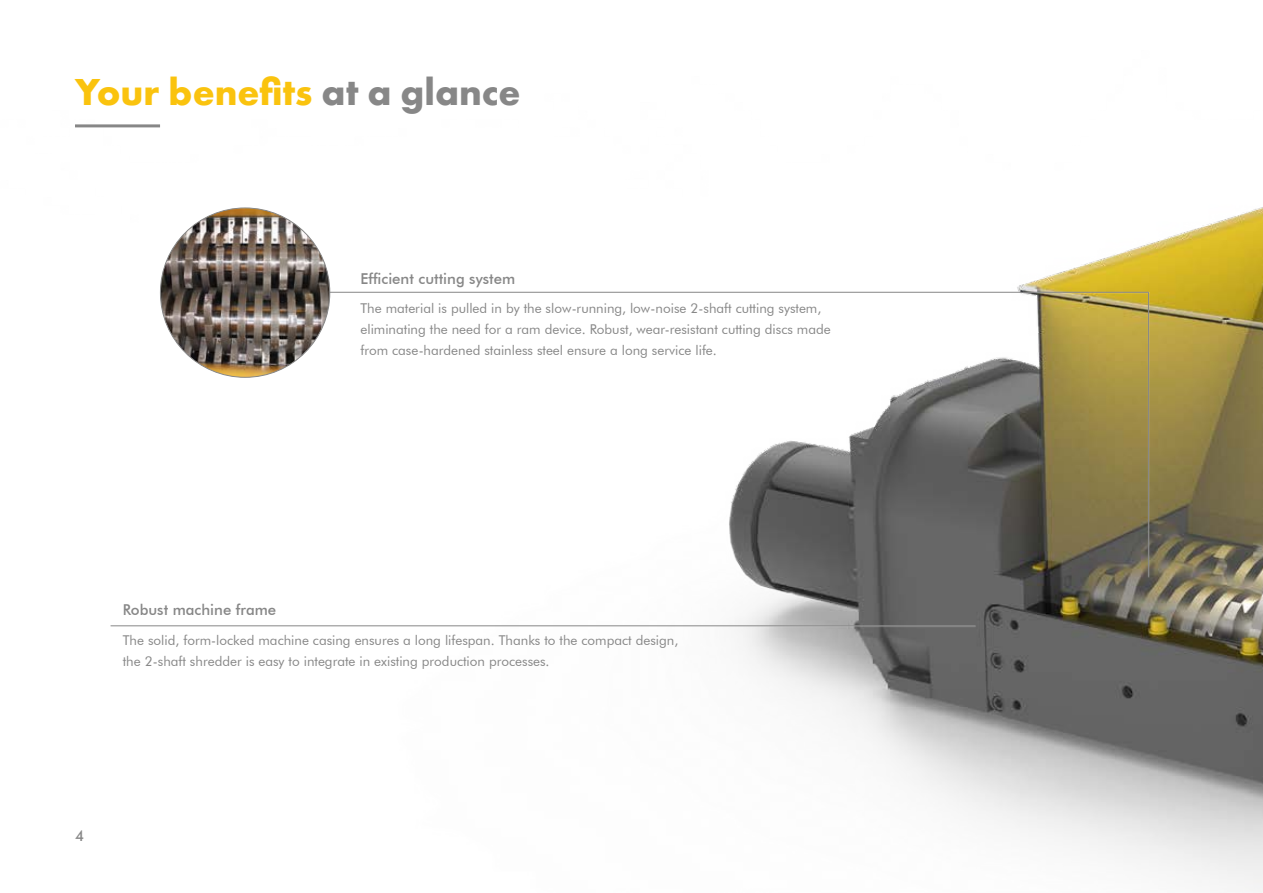
<style>
.page{position:relative;width:1263px;height:893px;background:#fff}
.page>*{position:absolute;margin:0;border:0;box-sizing:border-box;transform-origin:0 0}
.t1{font:700 39px "Futura PT";color:#fac30e}
.t2{font:500 15px "Futura BT";color:#878787}
.t3{font:13.5px/21px "Futura BT";color:#878787}
.s1{color:#878787}
</style>
<div class="page">
<img style="left:75px;top:127px;width:1188px;height:766px">
<hr style="left:294px;top:291px;width:856px;height:3px;background:#fff;opacity:.4">
<hr style="left:295px;top:292px;width:854px;height:1px;background:#878787">
<hr style="left:1147px;top:292px;width:3px;height:286px;background:#fff;opacity:.4">
<hr style="left:1148px;top:292px;width:1px;height:285px;background:#878787">
<hr style="left:110px;top:625px;width:866px;height:2px;background:#fff;opacity:.4">
<hr style="left:111px;top:625px;width:864px;height:1px;background:#878787">
<img style="left:160px;top:208px;width:170px;height:169px;border-radius:85px">
<hr style="left:75px;top:124px;width:85px;height:3px;background:#878787">
<h1 class="t1" style="left:75px;top:67px;width:447px">Your benefits <span class="s1">at a glance</span></h1>
<p class="t2" style="left:360px;top:269px;width:156px">Efficient cutting system</p>
<p class="t3" style="left:360px;top:298px;width:472px">The material is pulled in by the slow-running, low-noise 2-shaft cutting system, eliminating the need for a ram device. Robust, wear-resistant cutting discs made from case-hardened stainless steel ensure a long service life.</p>
<p class="t2" style="left:123px;top:601px;width:155px">Robust machine frame</p>
<p class="t3" style="left:123px;top:629px;width:557px">The solid, form-locked machine casing ensures a long lifespan. Thanks to the compact design, the 2-shaft shredder is easy to integrate in existing production processes.</p>
<p class="t2" style="left:75px;top:826px;width:11px">4</p>
</div>
